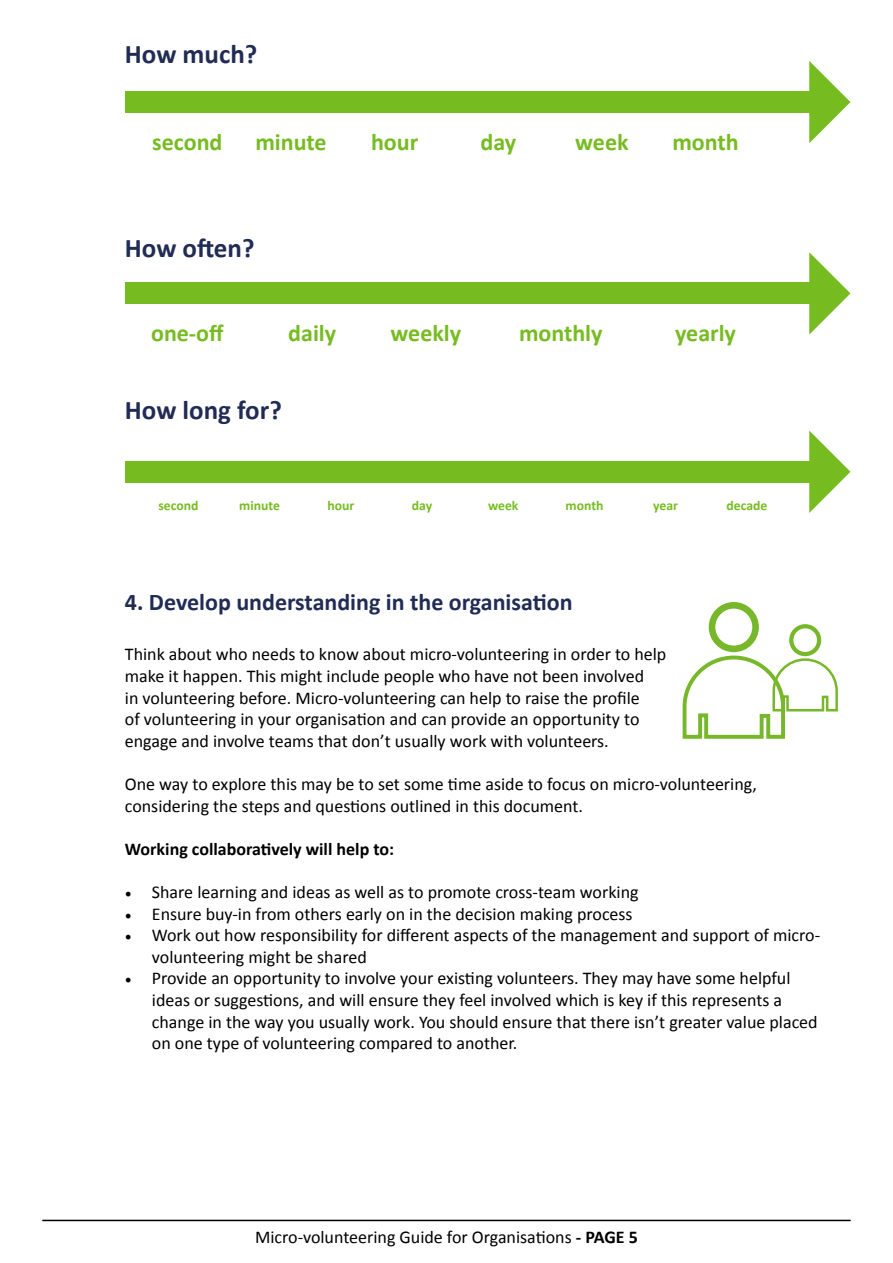
<style>
.page{position:relative;width:893px;height:1263px;background:#fff}
.page>*{position:absolute;margin:0;border:0;box-sizing:border-box;transform-origin:0 0}
.t1{font:700 27px "Calibri";color:#212c55}
.t2{font:700 24px "Calibri";color:#76bc21}
.t3{font:700 24px "Calibri";color:#212c55}
.t4{font:18px/21.6px "Calibri";color:#000}
.t5{font:700 18px "Calibri";color:#000}
.t6{font:700 13.65px "Calibri";color:#76bc21}
.s1{font-family:"Minion Pro"}
.s2{font-weight:700}
</style>
<div class="page">
<hr style="left:43px;top:1220px;width:807px;height:1px;background:#000">
<div style="left:125px;top:91px;width:684px;height:22px;background:#76bc21"></div>
<div style="left:125px;top:283px;width:684px;height:21px;background:#76bc21"></div>
<div style="left:125px;top:461px;width:684px;height:21px;background:#76bc21"></div>
<svg style="left:809px;top:61px;width:41px;height:82px"></svg>
<svg style="left:809px;top:252px;width:41px;height:83px"></svg>
<svg style="left:809px;top:431px;width:41px;height:82px"></svg>
<div style="left:709px;top:602px;width:50px;height:50px;border:7px solid #76b82a;border-radius:50%"></div>
<div style="left:789px;top:624px;width:32px;height:32px;border:4px solid #76b82a;border-radius:50%"></div>
<svg style="left:682px;top:654px;width:156px;height:85px"></svg>
<h1 class="t1" style="left:125px;top:37px;width:134px">How much?</h1>
<h2 class="t2" style="left:152px;top:127px;width:72px">second</h2>
<h2 class="t2" style="left:255px;top:127px;width:73px">minute</h2>
<h1 class="t1" style="left:125px;top:231px;width:131px">How often?</h1>
<h2 class="t2" style="left:151px;top:319px;width:74px">one-off</h2>
<h2 class="t2" style="left:288px;top:319px;width:49px">daily</h2>
<h1 class="t1" style="left:125px;top:393px;width:159px">How long for?</h1>
<h2 class="t2" style="left:371px;top:127px;width:49px">hour</h2>
<h2 class="t2" style="left:480px;top:127px;width:37px">day</h2>
<h2 class="t2" style="left:575px;top:127px;width:55px">week</h2>
<h2 class="t2" style="left:391px;top:319px;width:72px">weekly</h2>
<h2 class="t2" style="left:519px;top:319px;width:85px">monthly</h2>
<h2 class="t2" style="left:672px;top:127px;width:68px">month</h2>
<h2 class="t2" style="left:675px;top:319px;width:62px">yearly</h2>
<p class="t6" style="left:158px;top:497px;width:42px">second</p>
<p class="t6" style="left:239px;top:497px;width:42px">minute</p>
<p class="t6" style="left:327px;top:497px;width:28px">hour</p>
<p class="t6" style="left:412px;top:497px;width:22px">day</p>
<p class="t6" style="left:488px;top:497px;width:32px">week</p>
<p class="t6" style="left:566px;top:497px;width:39px">month</p>
<p class="t6" style="left:653px;top:497px;width:26px">year</p>
<p class="t6" style="left:726px;top:497px;width:42px">decade</p>
<h2 class="t3" style="left:125px;top:587px;width:449px">4. Develop understanding in the organisation</h2>
<p class="t4" style="left:125px;top:643px;width:543px">Think about who needs to know about micro-volunteering in order to help make it happen. This might include people who have not been involved<br>in volunteering before. Micro-volunteering can help to raise the profile<br>of volunteering in your organisation and can provide an opportunity to engage and involve teams that don’t usually work with volunteers.</p>
<p class="t4" style="left:125px;top:772px;width:634px">One way to explore this may be to set some time aside to focus on micro-volunteering, considering the steps and questions outlined in this document.</p>
<p class="t5" style="left:125px;top:838px;width:271px">Working collaboratively will help to:</p>
<p class="t4" style="left:125px;top:880px;width:515px"><span class="s1">•</span> Share learning and ideas as well as to promote cross-team working</p>
<p class="t4" style="left:125px;top:902px;width:509px"><span class="s1">•</span> Ensure buy-in from others early on in the decision making process</p>
<p class="t4" style="left:152px;top:924px;width:670px;text-indent:-27px"><span class="s1">•</span> Work out how responsibility for different aspects of the management and support of micro&shy;volunteering might be shared</p>
<p class="t4" style="left:152px;top:967px;width:667px;text-indent:-27px"><span class="s1">•</span> Provide an opportunity to involve your existing volunteers. They may have some helpful ideas or suggestions, and will ensure they feel involved which is key if this represents a change in the way you usually work. You should ensure that there isn’t greater value placed on one type of volunteering compared to another.</p>
<p class="t4" style="left:255px;top:1225px;width:384px">Micro-volunteering Guide for Organisations <span class="s2">- PAGE 5</span></p>
</div>
